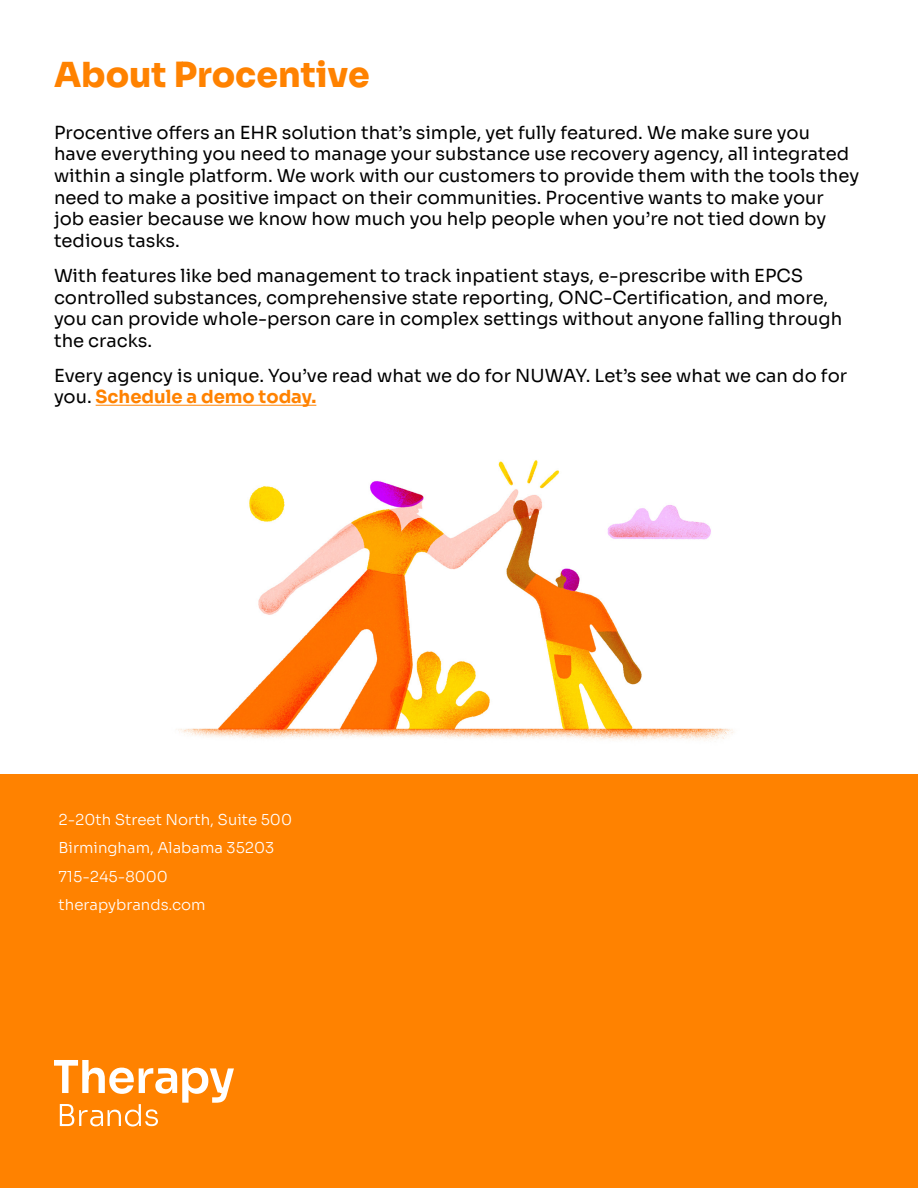
<style>
.page{position:relative;width:918px;height:1188px;background:#fff}
.page>*{position:absolute;margin:0;border:0;box-sizing:border-box;transform-origin:0 0}
.t1{font:800 34.5px "Sora";color:#ff8200}
.t2{font:18px/21.6px "Sora";color:#000}
.t3{font:300 15px/28.5px "Sora";color:#fff}
.s1{font-weight:700;color:#ff8200}
</style>
<div class="page">
<div style="left:0;top:774px;width:918px;height:414px;background:#ff8200"></div>
<hr style="left:96px;top:405px;width:220px;height:1px;background:#ff8200">
<img style="left:176px;top:460px;width:558px;height:281px">
<svg style="left:54px;top:1060px;width:180px;height:66px"></svg>
<h1 class="t1" style="left:54px;top:47px;width:317px">About Procentive</h1>
<p class="t2" style="left:54px;top:120px;width:807px">Procentive offers an EHR solution that’s simple, yet fully featured. We make sure you<br>have everything you need to manage your substance use recovery agency, all integrated within a single platform. We work with our customers to provide them with the tools they need to make a positive impact on their communities. Procentive wants to make your<br>job easier because we know how much you help people when you’re not tied down by tedious tasks.</p>
<p class="t2" style="left:54px;top:263px;width:790px">With features like bed management to track inpatient stays, e-prescribe with EPCS controlled substances, comprehensive state reporting, ONC-Certification, and more, you can provide whole-person care in complex settings without anyone falling through the cracks.</p>
<p class="t2" style="left:54px;top:363px;width:795px">Every agency is unique. You’ve read what we do for NUWAY. Let’s see what we can do for you. <span class="s1">Schedule a demo today.</span></p>
<p class="t3" style="left:58px;top:804px;width:235px">2-20th Street North, Suite 500<br>Birmingham, Alabama 35203<br>715-245-8000 therapybrands.com</p>
</div>
